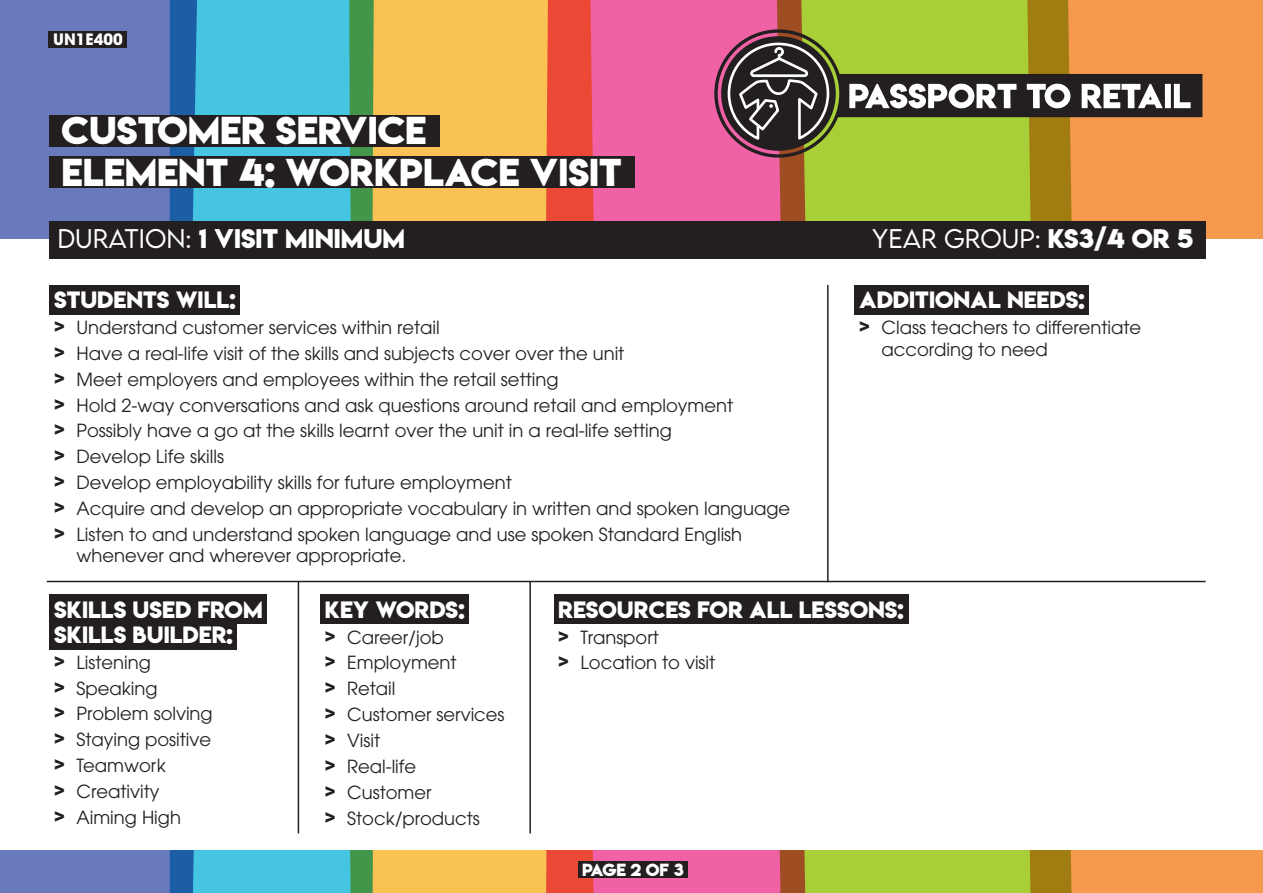
<style>
.page{position:relative;width:1263px;height:893px;background:#fff}
.page>*{position:absolute;margin:0;border:0;box-sizing:border-box;transform-origin:0 0}
.t1{font:34.5px "Lemon Milkbold";color:#fff}
.t2{font:24px "Lemon Milkbold";color:#fff}
.t3{font:300 24px "LEMONMILK";color:#fff}
.t4{font:21px "Lemon Milkbold";color:#fff}
.t5{font:18px/21.6px "ITC Avant Garde Pro";color:#231f20}
.t6{font:15.6px "Lemon Milkbold";letter-spacing:-.035em;color:#fff}
.t7{font:700 15.6px "ITC Avant Garde Pro";color:#fff}
.s1{font-family:"LEMONMILK";font-weight:300}
.s2{font-family:"Lemon Milkbold";font-weight:400}
</style>
<div class="page">
<div style="left:0;top:0;width:170px;height:239px;background:#687abc"></div>
<svg style="left:170px;top:0;width:175px;height:221px;background:#3eb5d8"></svg>
<svg style="left:345px;top:0;width:200px;height:221px;background:#debc56"></svg>
<svg style="left:545px;top:0;width:205px;height:221px;background:#ed5c8b"></svg>
<svg style="left:750px;top:0;width:247px;height:221px;background:#acbc3e"></svg>
<svg style="left:997px;top:0;width:266px;height:239px;background:#df9a41"></svg>
<svg style="left:0;top:851px;width:1263px;height:42px;background:#af9c75"></svg>
<div style="left:50px;top:285px;width:190px;height:30px;background:#231f20"></div>
<div style="left:50px;top:594px;width:217px;height:30px;background:#231f20"></div>
<div style="left:50px;top:620px;width:187px;height:29px;background:#231f20"></div>
<div style="left:320px;top:594px;width:149px;height:30px;background:#231f20"></div>
<div style="left:554px;top:594px;width:354px;height:30px;background:#231f20"></div>
<div style="left:855px;top:285px;width:234px;height:30px;background:#231f20"></div>
<hr style="left:47px;top:581px;width:1158px;height:1px;background:#231f20">
<hr style="left:827px;top:285px;width:2px;height:297px;background:#231f20">
<hr style="left:298px;top:581px;width:1px;height:252px;background:#231f20">
<hr style="left:529px;top:581px;width:2px;height:252px;background:#231f20">
<div style="left:49px;top:221px;width:1156px;height:37px;background:#231f20"></div>
<div style="left:578px;top:862px;width:110px;height:16px;background:#231f20"></div>
<div style="left:49px;top:115px;width:390px;height:31px;background:#231f20"></div>
<div style="left:49px;top:156px;width:585px;height:32px;background:#231f20"></div>
<svg style="left:837px;top:74px;width:365px;height:43px"></svg>
<div style="left:721px;top:36px;width:115px;height:115px;background:#231f20;border-radius:50%"></div>
<div style="left:714px;top:29px;width:129px;height:129px;border:3px solid #231f20;border-radius:50%"></div>
<svg style="left:726px;top:41px;width:105px;height:102px"></svg>
<div style="left:49px;top:31px;width:78px;height:17px;background:#231f20"></div>
<p class="t7" style="left:53px;top:29px;width:71px">UN1E400</p>
<p class="t1" style="left:62px;top:106px;width:366px">CUSTOMER SERVICE</p>
<p class="t1" style="left:62px;top:147px;width:562px">ELEMENT 4: WORKPLACE VISIT</p>
<p class="t2" style="left:57px;top:221px;width:349px"><span class="s1">DURATION:</span> 1 VISIT MINIMUM</p>
<p class="t3" style="left:872px;top:223px;width:322px">YEAR GROUP: <span class="s2">KS3/4 OR 5</span></p>
<p class="t4" style="left:54px;top:285px;width:183px">STUDENTS WILL:</p>
<p class="t5" style="left:54px;top:316px;width:387px"><sup>&gt;</sup> Understand customer services within retail</p>
<p class="t5" style="left:54px;top:342px;width:572px"><sup>&gt;</sup> Have a real-life visit of the skills and subjects cover over the unit</p>
<p class="t5" style="left:54px;top:368px;width:506px"><sup>&gt;</sup> Meet employers and employees within the retail setting</p>
<p class="t5" style="left:54px;top:394px;width:681px"><sup>&gt;</sup> Hold 2-way conversations and ask questions around retail and employment</p>
<p class="t5" style="left:54px;top:420px;width:619px"><sup>&gt;</sup> Possibly have a go at the skills learnt over the unit in a real-life setting</p>
<p class="t5" style="left:54px;top:446px;width:171px"><sup>&gt;</sup> Develop Life skills</p>
<p class="t5" style="left:54px;top:471px;width:459px"><sup>&gt;</sup> Develop employability skills for future employment</p>
<p class="t5" style="left:54px;top:497px;width:738px"><sup>&gt;</sup> Acquire and develop an appropriate vocabulary in written and spoken language</p>
<p class="t5" style="left:76px;top:523px;width:667px;text-indent:-22px"><sup>&gt;</sup> Listen to and understand spoken language and use spoken Standard English whenever and wherever appropriate.</p>
<p class="t4" style="left:54px;top:594px;width:210px">SKILLS USED FROM</p>
<p class="t4" style="left:54px;top:620px;width:180px">SKILLS BUILDER:</p>
<p class="t5" style="left:54px;top:651px;width:98px"><sup>&gt;</sup> Listening</p>
<p class="t5" style="left:54px;top:677px;width:105px"><sup>&gt;</sup> Speaking</p>
<p class="t5" style="left:54px;top:703px;width:160px"><sup>&gt;</sup> Problem solving</p>
<p class="t5" style="left:54px;top:729px;width:159px"><sup>&gt;</sup> Staying positive</p>
<p class="t5" style="left:54px;top:755px;width:113px"><sup>&gt;</sup> Teamwork</p>
<p class="t5" style="left:54px;top:780px;width:107px"><sup>&gt;</sup> Creativity</p>
<p class="t5" style="left:54px;top:806px;width:128px"><sup>&gt;</sup> Aiming High</p>
<p class="t4" style="left:859px;top:285px;width:227px">ADDITIONAL NEEDS:</p>
<p class="t5" style="left:881px;top:316px;width:261px;text-indent:-22px"><sup>&gt;</sup> Class teachers to differentiate according to need</p>
<p class="t4" style="left:325px;top:594px;width:141px">KEY WORDS:</p>
<p class="t5" style="left:325px;top:626px;width:121px"><sup>&gt;</sup> Career/job</p>
<p class="t5" style="left:325px;top:652px;width:134px"><sup>&gt;</sup> Employment</p>
<p class="t5" style="left:325px;top:678px;width:72px"><sup>&gt;</sup> Retail</p>
<p class="t5" style="left:325px;top:703px;width:181px"><sup>&gt;</sup> Customer services</p>
<p class="t5" style="left:325px;top:729px;width:57px"><sup>&gt;</sup> Visit</p>
<p class="t5" style="left:325px;top:755px;width:93px"><sup>&gt;</sup> Real-life</p>
<p class="t5" style="left:325px;top:781px;width:108px"><sup>&gt;</sup> Customer</p>
<p class="t5" style="left:325px;top:807px;width:157px"><sup>&gt;</sup> Stock/products</p>
<p class="t4" style="left:558px;top:594px;width:347px">RESOURCES FOR ALL LESSONS:</p>
<p class="t5" style="left:558px;top:626px;width:102px"><sup>&gt;</sup> Transport</p>
<p class="t5" style="left:558px;top:652px;width:159px"><sup>&gt;</sup> Location to visit</p>
<p class="t6" style="left:582px;top:859px;width:103px">PAGE 2 OF 3</p>
</div>
